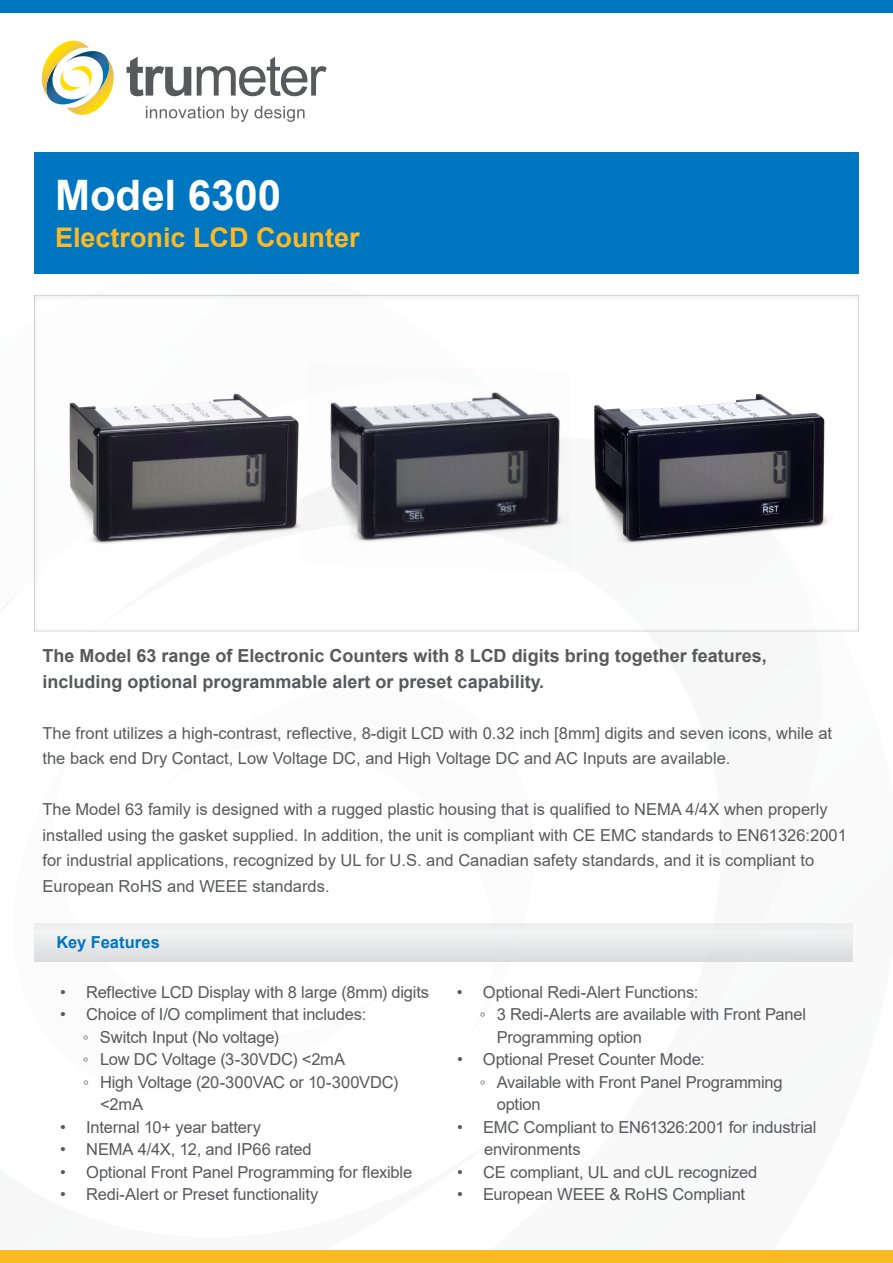
<style>
.page{position:relative;width:893px;height:1263px;background:#fff}
.page>*{position:absolute;margin:0;border:0;box-sizing:border-box;transform-origin:0 0}
.t1{font:700 42px "Arial";color:#fff}
.t2{font:700 27px "Arial";color:#fdb924}
.t3{font:700 18px/25.5px "Arial";color:#58595b}
.t4{font:16.5px/25.5px "Arial";color:#58595b}
.t5{font:700 16.5px "Arial";letter-spacing:.005em;color:#0076c0}
</style>
<div class="page">
<div style="left:34px;top:923px;width:819px;height:38px;background:linear-gradient(to right,#e9eaeb,#e8e9ea)"></div>
<div style="left:0;top:0;width:893px;height:12px;background:#0076c0"></div>
<div style="left:0;top:1250px;width:893px;height:13px;background:#fdb924"></div>
<div style="left:34px;top:153px;width:825px;height:121px;background:#0076c0"></div>
<svg style="left:41px;top:41px;width:286px;height:81px"></svg>
<img style="left:69px;top:393px;width:232px;height:151px">
<img style="left:301px;top:392px;width:268px;height:150px">
<img style="left:594px;top:393px;width:234px;height:151px">
<h1 class="t1" style="left:55px;top:165px;width:228px">Model 6300</h1>
<h2 class="t2" style="left:55px;top:219px;width:306px">Electronic LCD Counter</h2>
<p class="t3" style="left:43px;top:643px;width:726px">The Model 63 range of Electronic Counters with 8 LCD digits bring together features, including optional programmable alert or preset capability.</p>
<p class="t4" style="left:43px;top:720px;width:791px">The front utilizes a high-contrast, reflective, 8-digit LCD with 0.32 inch [8mm] digits and seven icons, while at the back end Dry Contact, Low Voltage DC, and High Voltage DC and AC Inputs are available.</p>
<p class="t4" style="left:43px;top:797px;width:806px">The Model 63 family is designed with a rugged plastic housing that is qualified to NEMA 4/4X when properly installed using the gasket supplied. In addition, the unit is compliant with CE EMC standards to EN61326:2001 for industrial applications, recognized by UL for U.S. and Canadian safety standards, and it is compliant to European RoHS and WEEE standards.</p>
<p class="t5" style="left:57px;top:930px;width:105px">Key Features</p>
<p class="t4" style="left:60px;top:979px;width:370px">• Reflective LCD Display with 8 large (8mm) digits</p>
<p class="t4" style="left:60px;top:1001px;width:308px">• Choice of I/O compliment that includes:</p>
<p class="t4" style="left:83px;top:1024px;width:197px">◦ Switch Input (No voltage)</p>
<p class="t4" style="left:83px;top:1046px;width:264px">◦ Low DC Voltage (3-30VDC) &lt;2mA</p>
<p class="t4" style="left:83px;top:1069px;width:317px">◦ High Voltage (20-300VAC or 10-300VDC)</p>
<p class="t4" style="left:100px;top:1091px;width:45px">&lt;2mA</p>
<p class="t4" style="left:60px;top:1114px;width:202px">• Internal 10+ year battery</p>
<p class="t4" style="left:60px;top:1136px;width:253px">• NEMA 4/4X, 12, and IP66 rated</p>
<p class="t4" style="left:60px;top:1159px;width:353px">• Optional Front Panel Programming for flexible</p>
<p class="t4" style="left:60px;top:1181px;width:260px">• Redi-Alert or Preset functionality</p>
<p class="t4" style="left:457px;top:979px;width:243px">• Optional Redi-Alert Functions:</p>
<p class="t4" style="left:480px;top:1001px;width:328px">◦ 3 Redi-Alerts are available with Front Panel</p>
<p class="t4" style="left:497px;top:1024px;width:147px">Programming option</p>
<p class="t4" style="left:457px;top:1046px;width:249px">• Optional Preset Counter Mode:</p>
<p class="t4" style="left:480px;top:1069px;width:304px">◦ Available with Front Panel Programming</p>
<p class="t4" style="left:497px;top:1091px;width:46px">option</p>
<p class="t4" style="left:484px;top:1115px;width:334px;line-height:22.5px;text-indent:-27px">• EMC Compliant to EN61326:2001 for industrial environments</p>
<p class="t4" style="left:457px;top:1159px;width:302px">• CE compliant, UL and cUL recognized</p>
<p class="t4" style="left:457px;top:1181px;width:290px">• European WEEE &amp; RoHS Compliant</p>
</div>
